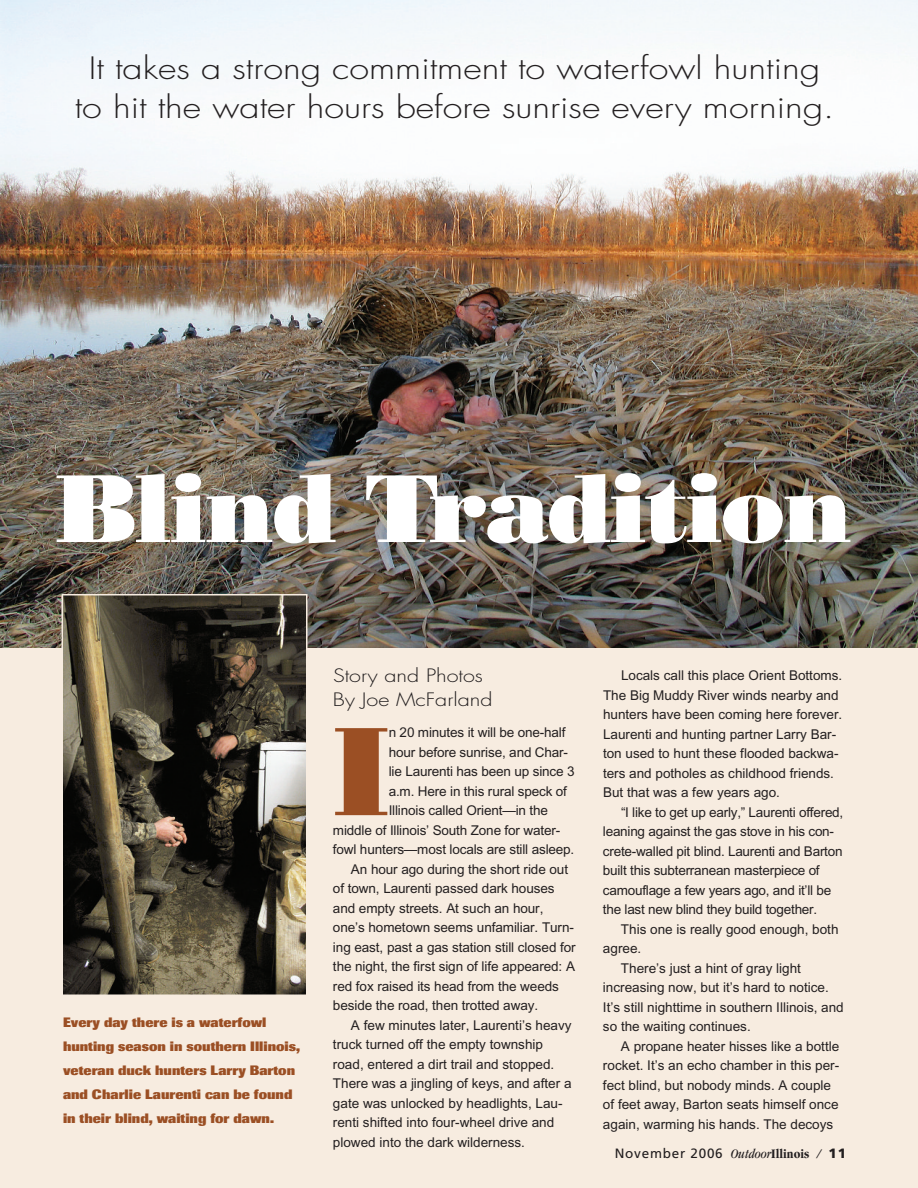
<style>
.page{position:relative;width:918px;height:1188px;background:#f7ece0}
.page>*{position:absolute;margin:0;border:0;box-sizing:border-box;transform-origin:0 0}
.t1{font:125.55px "Bodoni Std Poster";color:#9b4f24;scale:.9 1}
.t2{font:96px "Bodoni Std Poster";letter-spacing:-.02em;color:#fff}
.t3{font:300 30px/39px "Futura";color:#231f20;text-align:center;scale:1.2 1}
.t4{font:300 18px/24px "Futura";color:#231f20;scale:1.2 1}
.t5{font:13.5px/19.5px "Arial";color:#231f20}
.t6{font:800 13.5px/24px "Imago";color:#9b4f24}
.t7{font:13.5px "Frutiger";letter-spacing:.055em;color:#231f20}
.s1{font-family:"Garamond";font-style:italic;font-stretch:condensed}
.s2{font-family:"Garamond";font-weight:700;font-stretch:condensed}
.s3{font-weight:900}
</style>
<div class="page">
<img style="left:0;top:0;width:918px;height:648px">
<img style="left:65px;top:597px;width:240px;height:396px">
<div style="left:62px;top:594px;width:246px;height:402px;border:2px solid #f7ece0"></div>
<h3 class="t3" style="left:75px;top:51px;width:635px">It takes a strong commitment to waterfowl hunting to hit the water hours before sunrise every morning.</h3>
<h2 class="t2" style="left:56px;top:453px;width:798px">Blind Tradition</h2>
<p class="t6" style="left:63px;top:1011px;width:239px">Every day there is a waterfowl hunting season in southern Illinois, veteran duck hunters Larry Barton and Charlie Laurenti can be found in their blind, waiting for dawn.</p>
<h3 class="t4" style="left:333px;top:665px;width:134px">Story and Photos<br>By Joe McFarland</h3>
<h1 class="t1" style="left:333px;top:698px;width:64px">I</h1>
<p class="t5" style="left:389px;top:724px;width:178px">n 20 minutes it will be one-half</p>
<p class="t5" style="left:389px;top:743px;width:181px">hour before sunrise, and Char-</p>
<p class="t5" style="left:389px;top:763px;width:187px">lie Laurenti has been up since 3</p>
<p class="t5" style="left:389px;top:782px;width:180px">a.m. Here in this rural speck of</p>
<p class="t5" style="left:389px;top:802px;width:161px">Illinois called Orient—in the</p>
<p class="t5" style="left:333px;top:821px;width:229px">middle of Illinois’ South Zone for water-</p>
<p class="t5" style="left:333px;top:841px;width:243px">fowl hunters—most locals are still asleep.</p>
<p class="t5" style="left:351px;top:860px;width:219px">An hour ago during the short ride out</p>
<p class="t5" style="left:333px;top:880px;width:223px">of town, Laurenti passed dark houses</p>
<p class="t5" style="left:333px;top:899px;width:212px">and empty streets. At such an hour,</p>
<p class="t5" style="left:333px;top:919px;width:242px">one’s hometown seems unfamiliar. Turn-</p>
<p class="t5" style="left:333px;top:938px;width:244px">ing east, past a gas station still closed for</p>
<p class="t5" style="left:333px;top:958px;width:244px">the night, the first sign of life appeared: A</p>
<p class="t5" style="left:333px;top:977px;width:227px">red fox raised its head from the weeds</p>
<p class="t5" style="left:333px;top:997px;width:207px">beside the road, then trotted away.</p>
<p class="t5" style="left:351px;top:1016px;width:222px">A few minutes later, Laurenti’s heavy</p>
<p class="t5" style="left:333px;top:1036px;width:212px">truck turned off the empty township</p>
<p class="t5" style="left:333px;top:1055px;width:223px">road, entered a dirt trail and stopped.</p>
<p class="t5" style="left:333px;top:1075px;width:240px">There was a jingling of keys, and after a</p>
<p class="t5" style="left:333px;top:1094px;width:231px">gate was unlocked by headlights, Lau-</p>
<p class="t5" style="left:333px;top:1114px;width:223px">renti shifted into four-wheel drive and</p>
<p class="t5" style="left:333px;top:1133px;width:194px">plowed into the dark wilderness.</p>
<p class="t5" style="left:603px;top:667px;width:241px;text-indent:18px">Locals call this place Orient Bottoms.<br>The Big Muddy River winds nearby and hunters have been coming here forever.<br>Laurenti and hunting partner Larry Bar&shy;ton used to hunt these flooded backwa&shy;ters and potholes as childhood friends.<br>But that was a few years ago.</p>
<p class="t5" style="left:603px;top:803px;width:242px;text-indent:18px">“I like to get up early,” Laurenti offered, leaning against the gas stove in his con&shy;crete-walled pit blind. Laurenti and Barton built this subterranean masterpiece of camouflage a few years ago, and it’ll be the last new blind they build together.</p>
<p class="t5" style="left:621px;top:920px;width:219px">This one is really good enough, both</p>
<p class="t5" style="left:603px;top:940px;width:40px">agree.</p>
<p class="t5" style="left:621px;top:959px;width:182px">There’s just a hint of gray light</p>
<p class="t5" style="left:603px;top:979px;width:227px">increasing now, but it’s hard to notice.</p>
<p class="t5" style="left:603px;top:998px;width:242px">It’s still nighttime in southern Illinois, and</p>
<p class="t5" style="left:603px;top:1018px;width:149px">so the waiting continues.</p>
<p class="t5" style="left:621px;top:1037px;width:220px">A propane heater hisses like a bottle</p>
<p class="t5" style="left:603px;top:1057px;width:238px">rocket. It’s an echo chamber in this per-</p>
<p class="t5" style="left:603px;top:1076px;width:230px">fect blind, but nobody minds. A couple</p>
<p class="t5" style="left:603px;top:1096px;width:237px">of feet away, Barton seats himself once</p>
<p class="t5" style="left:603px;top:1115px;width:232px">again, warming his hands. The decoys</p>
<p class="t7" style="left:615px;top:1148px;width:233px">November 2006 <span class="s1">Outdoor</span><span class="s2">Illinois</span> <span class="s1">/</span> <span class="s3">11</span></p>
</div>
